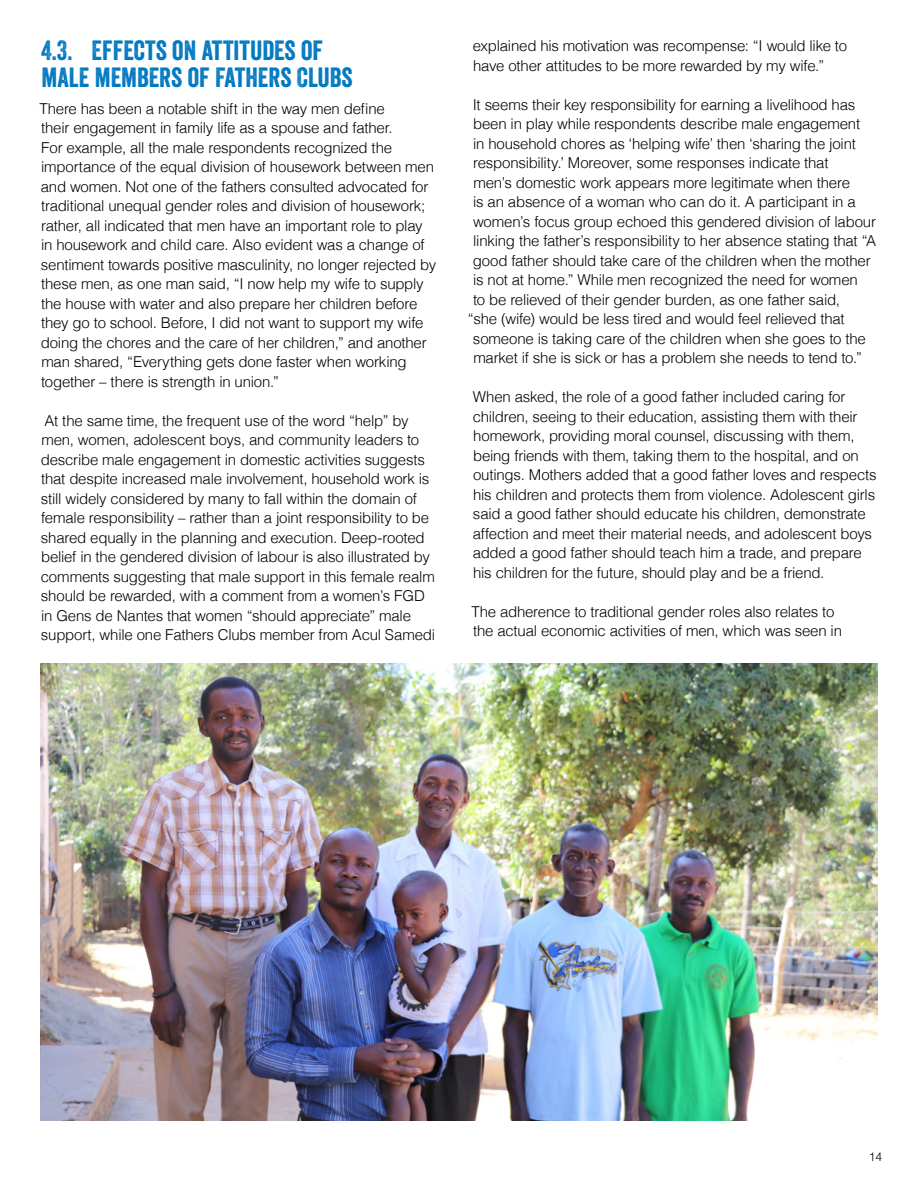
<style>
.page{position:relative;width:918px;height:1188px;background:#fff}
.page>*{position:absolute;margin:0;border:0;box-sizing:border-box;transform-origin:0 0}
.t1{font:27px/27px "Veneer";color:#0079c1}
.t2{font:300 15px/19.5px "Helvetica";letter-spacing:-.015em;color:#000}
.t3{font:300 12px "Helvetica";color:#000}
</style>
<div class="page">
<img style="left:40px;top:664px;width:838px;height:456px">
<h1 class="t1" style="left:41px;top:37px;width:313px">4.3. EFFECTS ON ATTITUDES OF<br>MALE MEMBERS OF FATHERS CLUBS</h1>
<p class="t2" style="left:39px;top:98px;width:398px">There has been a notable shift in the way men define<br>their engagement in family life as a spouse and father.<br>For example, all the male respondents recognized the importance of the equal division of housework between men and women. Not one of the fathers consulted advocated for traditional unequal gender roles and division of housework; rather, all indicated that men have an important role to play<br>in housework and child care. Also evident was a change of sentiment towards positive masculinity, no longer rejected by these men, as one man said, “I now help my wife to supply the house with water and also prepare her children before they go to school. Before, I did not want to support my wife doing the chores and the care of her children,” and another man shared, “Everything gets done faster when working together – there is strength in union.”</p>
<p class="t2" style="left:41px;top:410px;width:396px">At the same time, the frequent use of the word “help” by men, women, adolescent boys, and community leaders to describe male engagement in domestic activities suggests that despite increased male involvement, household work is still widely considered by many to fall within the domain of female responsibility – rather than a joint responsibility to be shared equally in the planning and execution. Deep-rooted belief in the gendered division of labour is also illustrated by comments suggesting that male support in this female realm should be rewarded, with a comment from a women’s FGD in Gens de Nantes that women “should appreciate” male support, while one Fathers Clubs member from Acul Samedi</p>
<p class="t2" style="left:473px;top:35px;width:376px">explained his motivation was recompense: “I would like to have other attitudes to be more rewarded by my wife.”</p>
<p class="t2" style="left:473px;top:94px;width:384px">It seems their key responsibility for earning a livelihood has</p>
<p class="t2" style="left:473px;top:113px;width:389px">been in play while respondents describe male engagement</p>
<p class="t2" style="left:473px;top:133px;width:384px">in household chores as ‘helping wife’ then ‘sharing the joint</p>
<p class="t2" style="left:473px;top:152px;width:357px">responsibility.’ Moreover, some responses indicate that</p>
<p class="t2" style="left:473px;top:172px;width:378px">men’s domestic work appears more legitimate when there</p>
<p class="t2" style="left:473px;top:191px;width:384px">is an absence of a woman who can do it. A participant in a</p>
<p class="t2" style="left:473px;top:211px;width:404px">women’s focus group echoed this gendered division of labour</p>
<p class="t2" style="left:473px;top:230px;width:405px">linking the father’s responsibility to her absence stating that “A</p>
<p class="t2" style="left:473px;top:250px;width:399px">good father should take care of the children when the mother</p>
<p class="t2" style="left:473px;top:269px;width:386px">is not at home.” While men recognized the need for women</p>
<p class="t2" style="left:473px;top:289px;width:368px">to be relieved of their gender burden, as one father said,</p>
<p class="t2" style="left:468px;top:308px;width:378px">“she (wife) would be less tired and would feel relieved that</p>
<p class="t2" style="left:473px;top:328px;width:394px">someone is taking care of the children when she goes to the</p>
<p class="t2" style="left:473px;top:347px;width:390px">market if she is sick or has a problem she needs to tend to.”</p>
<p class="t2" style="left:473px;top:386px;width:405px">When asked, the role of a good father included caring for children, seeing to their education, assisting them with their homework, providing moral counsel, discussing with them, being friends with them, taking them to the hospital, and on outings. Mothers added that a good father loves and respects his children and protects them from violence. Adolescent girls said a good father should educate his children, demonstrate affection and meet their material needs, and adolescent boys added a good father should teach him a trade, and prepare his children for the future, should play and be a friend.</p>
<p class="t2" style="left:471px;top:601px;width:372px">The adherence to traditional gender roles also relates to the actual economic activities of men, which was seen in</p>
<p class="t3" style="left:869px;top:1147px;width:15px">14</p>
</div>
